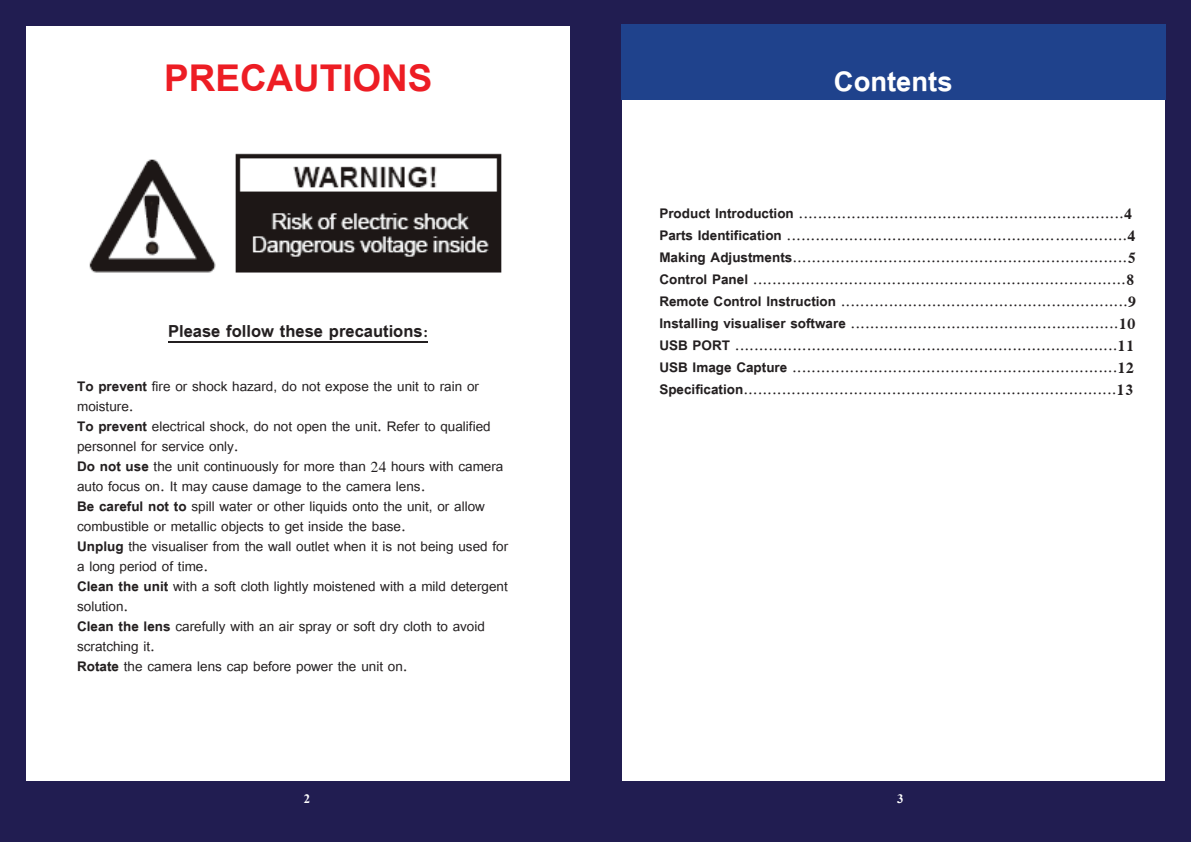
<style>
.page{position:relative;width:1191px;height:842px;background:#fff}
.page>*{position:absolute;margin:0;border:0;box-sizing:border-box;transform-origin:0 0}
.t1{font:700 36.9px "Arial";color:#ed1d24}
.t2{font:700 30.4px "Simplified Arabic";color:#fff}
.t3{font:700 18.4px "Simplified Arabic";color:#231f20}
.t4{font:700 15px/22px "Simplified Arabic";color:#231f20}
.t5{font:15px/20px "Simplified Arabic";color:#231f20}
.t6{font:700 12.8px "Times New Roman";color:#fff}
.s1{font-weight:700}
</style>
<div class="page">
<img style="left:89px;top:153px;width:413px;height:120px">
<div style="left:0;top:782px;width:596px;height:60px;background:#211d51"></div>
<div style="left:1px;top:2px;width:25px;height:796px;background:#211d51"></div>
<div style="left:570px;top:2px;width:26px;height:796px;background:#211d51"></div>
<div style="left:1px;top:0;width:595px;height:26px;background:#211d51"></div>
<hr style="left:168px;top:341px;width:260px;height:2px;background:#231f20">
<div style="left:595px;top:781px;width:596px;height:61px;background:#211d51"></div>
<div style="left:596px;top:1px;width:25px;height:796px;background:#211d51"></div>
<div style="left:1166px;top:1px;width:25px;height:796px;background:#211d51"></div>
<div style="left:596px;top:1px;width:595px;height:24px;background:#211d51"></div>
<div style="left:621px;top:24px;width:545px;height:75px;background:#1f428c"></div>
<h1 class="t1" style="left:164px;top:54px;width:270px">PRECAUTIONS</h1>
<p class="t3" style="left:168px;top:316px;width:262px">Please follow these precautions:</p>
<p class="t5" style="left:77px;top:377px;width:433px"><span class="s1">To prevent</span> fire or shock hazard, do not expose the unit to rain or moisture.<br><span class="s1">To prevent</span> electrical shock, do not open the unit. Refer to qualified personnel for service only.<br><span class="s1">Do not use</span> the unit continuously for more than 24 hours with camera auto focus on. It may cause damage to the camera lens.<br><span class="s1">Be careful not to</span> spill water or other liquids onto the unit, or allow combustible or metallic objects to get inside the base.<br><span class="s1">Unplug</span> the visualiser from the wall outlet when it is not being used for a long period of time.<br><span class="s1">Clean the unit</span> with a soft cloth lightly moistened with a mild detergent solution.<br><span class="s1">Clean the lens</span> carefully with an air spray or soft dry cloth to avoid scratching it.<br><span class="s1">Rotate</span> the camera lens cap before power the unit on.</p>
<p class="t6" style="left:304px;top:790px;width:8px">2</p>
<h2 class="t2" style="left:834px;top:57px;width:120px">Contents</h2>
<p class="t4" style="left:659px;top:202px;width:478px">Product Introduction ....................................................................4<br>Parts Identification ........................................................ ...............4<br>Making Adjustments......................................................................5<br>Control Panel ..............................................................................8<br>Remote Control Instruction ............................................................9<br>Installing visualiser software ........................................................10<br>USB PORT ................................................................................11<br>USB Image Capture ....................................................................12<br>Specification..............................................................................13</p>
<p class="t6" style="left:897px;top:789px;width:8px">3</p>
</div>
